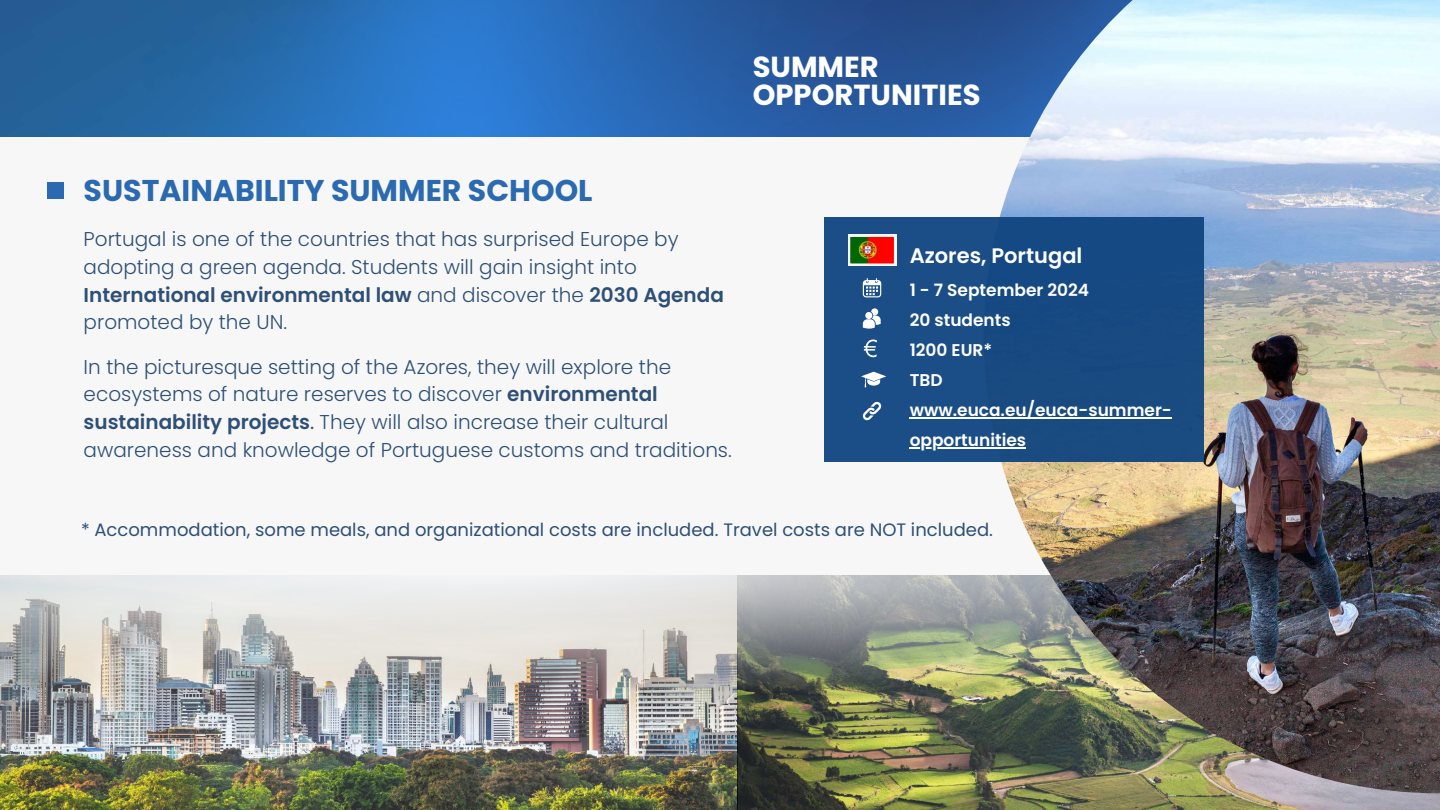
<style>
.page{position:relative;width:1440px;height:810px;background:#f7f7f7}
.page>*{position:absolute;margin:0;border:0;box-sizing:border-box;transform-origin:0 0}
.t1{font:700 30px "Poppins";color:#2b6ab0}
.t2{font:700 29px/28.5px "Poppins";color:#fff}
.t3{font:600 21px "Poppins";color:#fff}
.t4{font:300 20px/27.8px "Poppins";color:#2e5076}
.t5{font:18px "Poppins";color:#2e5076}
.t6{font:600 17px/30px "Poppins";color:#fff}
.s1{font-weight:600}
.s2{font-weight:400}
</style>
<div class="page">
<img style="left:0;top:0;width:984px;height:136px">
<img style="left:0;top:692px;width:1440px;height:118px">
<img style="left:0;top:575px;width:984px;height:117px">
<img style="left:984px;top:0;width:456px;height:793px">
<div style="left:47px;top:183px;width:17px;height:16px;background:#2b6ab0"></div>
<div style="left:824px;top:218px;width:380px;height:244px;background:#1a4b84"></div>
<svg style="left:863px;top:278px;width:18px;height:19px"></svg>
<svg style="left:863px;top:308px;width:18px;height:21px"></svg>
<svg style="left:864px;top:340px;width:13px;height:17px"></svg>
<svg style="left:861px;top:372px;width:25px;height:15px"></svg>
<svg style="left:863px;top:402px;width:18px;height:18px"></svg>
<svg style="left:848px;top:235px;width:48px;height:30px"></svg>
<hr style="left:910px;top:417px;width:262px;height:2px;background:#fff">
<hr style="left:910px;top:447px;width:116px;height:2px;background:#fff">
<h2 class="t2" style="left:753px;top:52px;width:229px">SUMMER<br>OPPORTUNITIES</h2>
<h1 class="t1" style="left:84px;top:170px;width:510px">SUSTAINABILITY SUMMER SCHOOL</h1>
<p class="t4" style="left:84px;top:225px;width:642px">Portugal is one of the countries that has surprised Europe by adopting a green agenda. Students will gain insight into <span class="s1">International environmental law</span> and discover the <span class="s1">2030 Agenda </span>promoted by the UN.</p>
<p class="t4" style="left:84px;top:353px;width:650px">In the picturesque setting of the Azores, they will explore the ecosystems of nature reserves to discover <span class="s1">environmental sustainability projects</span><span class="s2">.</span> They will also increase their cultural awareness and knowledge of Portuguese customs and traditions.</p>
<p class="t3" style="left:910px;top:241px;width:174px">Azores, Portugal</p>
<p class="t6" style="left:910px;top:275px;width:264px">1 - 7 September 2024<br>20 students<br>1200 EUR*<br>TBD www.euca.eu/euca-summer&shy;opportunities</p>
<p class="t5" style="left:81px;top:517px;width:913px">* Accommodation, some meals, and organizational costs are included. Travel costs are NOT included.</p>
</div>
